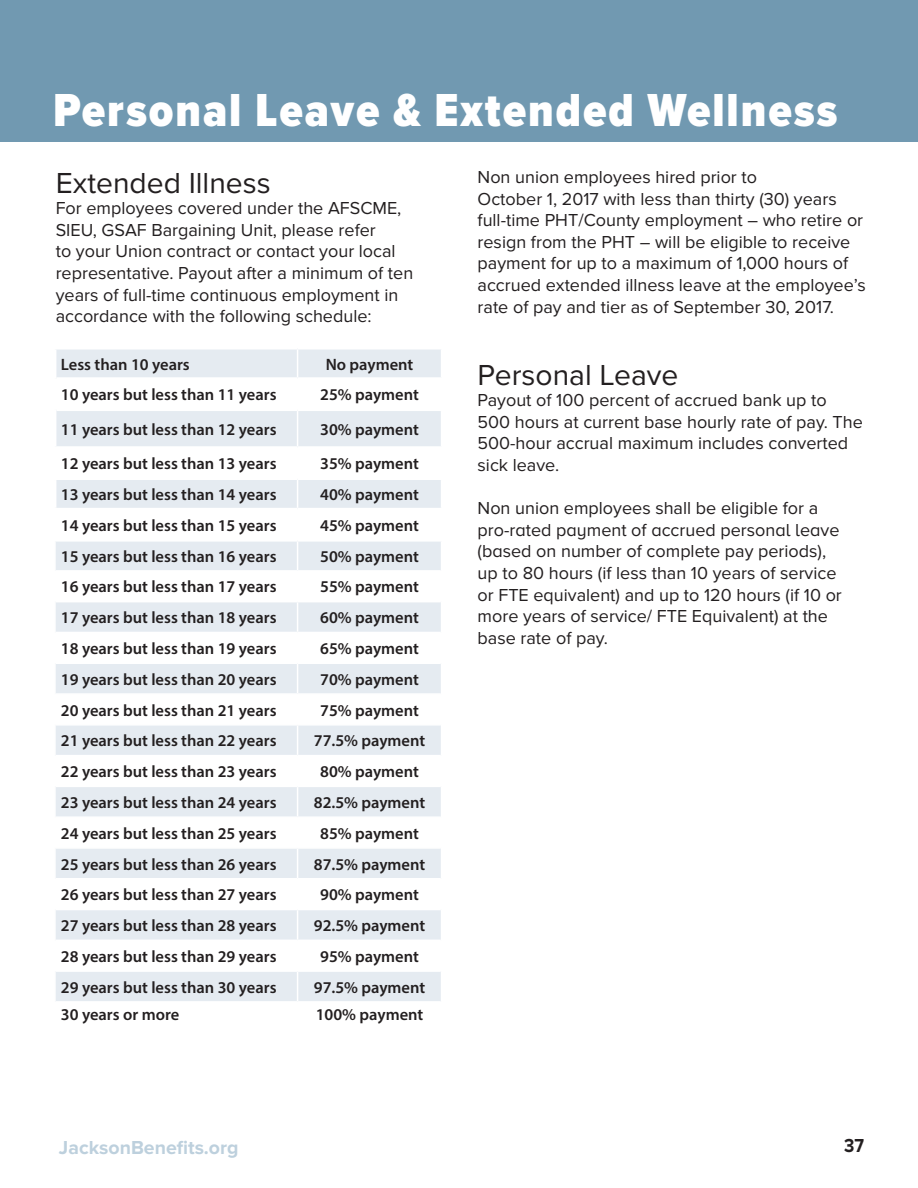
<style>
.page{position:relative;width:918px;height:1188px;background:#fff}
.page>*{position:absolute;margin:0;border:0;box-sizing:border-box;transform-origin:0 0}
._0_-_Page_Header_19{font:900 48px "Proxima Nova Cond";letter-spacing:.04em;color:#fff}
.Phone_Dir_TEXT_11{font:30px "Proxima Nova";color:#231f20}
.t1{font:700 19.5px "Proxima Nova";color:#bdd0dd}
.t2{font:700 19.5px "Proxima Nova";color:#231f20;scale:.9 1}
.Phone_Dir_TEXT_11-2{font:18px/21.6px "Proxima Nova";color:#231f20}
._11Page_Headers{font:600 16.5px "Myriad Pro";color:#231f20}
.Phone_Dir_TEXT_11-3{font:600 16.5px "Myriad Pro";color:#231f20}
</style>
<div class="page">
<div style="left:0;top:0;width:918px;height:142px;background:#7199b1"></div>
<svg style="left:56px;top:602px;width:385px;height:399px;fill:#e5ebf1"></svg>
<hr style="left:297px;top:602px;width:1px;height:30px;background:#fff">
<hr style="left:297px;top:633px;width:1px;height:30px;background:#fff">
<svg style="left:297px;top:664px;width:1px;height:91px"></svg>
<hr style="left:297px;top:756px;width:1px;height:30px;background:#fff">
<svg style="left:297px;top:787px;width:1px;height:91px"></svg>
<hr style="left:297px;top:879px;width:1px;height:30px;background:#fff">
<hr style="left:297px;top:910px;width:1px;height:30px;background:#fff">
<svg style="left:297px;top:941px;width:1px;height:60px"></svg>
<hr style="left:56px;top:632px;width:242px;height:1px;background:#fff">
<hr style="left:298px;top:632px;width:143px;height:1px;background:#fff">
<hr style="left:56px;top:663px;width:242px;height:1px;background:#fff">
<hr style="left:298px;top:663px;width:143px;height:1px;background:#fff">
<hr style="left:56px;top:693px;width:242px;height:2px;background:#fff">
<hr style="left:298px;top:693px;width:143px;height:2px;background:#fff">
<hr style="left:56px;top:724px;width:242px;height:2px;background:#fff">
<hr style="left:298px;top:724px;width:143px;height:2px;background:#fff">
<hr style="left:56px;top:755px;width:242px;height:1px;background:#fff">
<hr style="left:298px;top:755px;width:143px;height:1px;background:#fff">
<hr style="left:56px;top:786px;width:242px;height:1px;background:#fff">
<hr style="left:298px;top:786px;width:143px;height:1px;background:#fff">
<hr style="left:56px;top:816px;width:242px;height:2px;background:#fff">
<hr style="left:298px;top:816px;width:143px;height:2px;background:#fff">
<hr style="left:56px;top:847px;width:242px;height:2px;background:#fff">
<hr style="left:298px;top:847px;width:143px;height:2px;background:#fff">
<hr style="left:56px;top:878px;width:242px;height:1px;background:#fff">
<hr style="left:298px;top:878px;width:143px;height:1px;background:#fff">
<hr style="left:56px;top:909px;width:242px;height:1px;background:#fff">
<hr style="left:298px;top:909px;width:143px;height:1px;background:#fff">
<hr style="left:56px;top:940px;width:242px;height:1px;background:#fff">
<hr style="left:298px;top:940px;width:143px;height:1px;background:#fff">
<hr style="left:56px;top:970px;width:242px;height:2px;background:#fff">
<hr style="left:298px;top:970px;width:143px;height:2px;background:#fff">
<svg style="left:56px;top:349px;width:385px;height:221px"></svg>
<hr style="left:53px;top:508px;width:245px;height:3px;background:#fff">
<hr style="left:298px;top:508px;width:145px;height:3px;background:#fff">
<hr style="left:440px;top:511px;width:3px;height:28px;background:#fff">
<hr style="left:53px;top:539px;width:245px;height:3px;background:#fff">
<hr style="left:298px;top:539px;width:145px;height:3px;background:#fff">
<p class="_0_-_Page_Header_19" style="left:53px;top:75px;width:786px">Personal Leave &amp; Extended Wellness</p>
<p class="Phone_Dir_TEXT_11" style="left:56px;top:165px;width:217px">Extended Illness</p>
<p class="Phone_Dir_TEXT_11-2" style="left:56px;top:198px;width:359px">For employees covered under the AFSCME, SIEU, GSAF Bargaining Unit, please refer<br>to your Union contract or contact your local representative. Payout after a minimum of ten years of full-time continuous employment in accordance with the following schedule:</p>
<p class="Phone_Dir_TEXT_11-3" style="left:61px;top:354px;width:130px">Less than 10 years</p>
<p class="_11Page_Headers" style="left:326px;top:354px;width:89px">No payment</p>
<p class="_11Page_Headers" style="left:61px;top:384px;width:217px">10 years but less than 11 years</p>
<p class="_11Page_Headers" style="left:320px;top:384px;width:100px">25% payment</p>
<p class="_11Page_Headers" style="left:61px;top:419px;width:217px">11 years but less than 12 years</p>
<p class="_11Page_Headers" style="left:320px;top:419px;width:100px">30% payment</p>
<p class="_11Page_Headers" style="left:61px;top:453px;width:217px">12 years but less than 13 years</p>
<p class="_11Page_Headers" style="left:320px;top:453px;width:100px">35% payment</p>
<p class="_11Page_Headers" style="left:61px;top:484px;width:217px">13 years but less than 14 years</p>
<p class="_11Page_Headers" style="left:320px;top:484px;width:100px">40% payment</p>
<p class="_11Page_Headers" style="left:61px;top:515px;width:217px">14 years but less than 15 years</p>
<p class="_11Page_Headers" style="left:320px;top:515px;width:100px">45% payment</p>
<p class="_11Page_Headers" style="left:61px;top:546px;width:217px">15 years but less than 16 years</p>
<p class="_11Page_Headers" style="left:320px;top:546px;width:100px">50% payment</p>
<p class="_11Page_Headers" style="left:61px;top:576px;width:217px">16 years but less than 17 years</p>
<p class="_11Page_Headers" style="left:320px;top:576px;width:100px">55% payment</p>
<p class="_11Page_Headers" style="left:61px;top:607px;width:217px">17 years but less than 18 years</p>
<p class="_11Page_Headers" style="left:320px;top:607px;width:100px">60% payment</p>
<p class="_11Page_Headers" style="left:61px;top:638px;width:217px">18 years but less than 19 years</p>
<p class="_11Page_Headers" style="left:320px;top:638px;width:100px">65% payment</p>
<p class="_11Page_Headers" style="left:61px;top:669px;width:217px">19 years but less than 20 years</p>
<p class="_11Page_Headers" style="left:320px;top:669px;width:100px">70% payment</p>
<p class="_11Page_Headers" style="left:61px;top:700px;width:217px">20 years but less than 21 years</p>
<p class="_11Page_Headers" style="left:320px;top:700px;width:100px">75% payment</p>
<p class="_11Page_Headers" style="left:61px;top:730px;width:217px">21 years but less than 22 years</p>
<p class="_11Page_Headers" style="left:314px;top:730px;width:113px">77.5% payment</p>
<p class="_11Page_Headers" style="left:61px;top:761px;width:217px">22 years but less than 23 years</p>
<p class="_11Page_Headers" style="left:320px;top:761px;width:100px">80% payment</p>
<p class="_11Page_Headers" style="left:61px;top:792px;width:217px">23 years but less than 24 years</p>
<p class="_11Page_Headers" style="left:314px;top:792px;width:113px">82.5% payment</p>
<p class="_11Page_Headers" style="left:61px;top:823px;width:217px">24 years but less than 25 years</p>
<p class="_11Page_Headers" style="left:320px;top:823px;width:100px">85% payment</p>
<p class="_11Page_Headers" style="left:61px;top:854px;width:217px">25 years but less than 26 years</p>
<p class="_11Page_Headers" style="left:314px;top:854px;width:113px">87.5% payment</p>
<p class="_11Page_Headers" style="left:61px;top:884px;width:217px">26 years but less than 27 years</p>
<p class="_11Page_Headers" style="left:320px;top:884px;width:100px">90% payment</p>
<p class="_11Page_Headers" style="left:61px;top:915px;width:217px">27 years but less than 28 years</p>
<p class="_11Page_Headers" style="left:314px;top:915px;width:113px">92.5% payment</p>
<p class="_11Page_Headers" style="left:61px;top:946px;width:217px">28 years but less than 29 years</p>
<p class="_11Page_Headers" style="left:320px;top:946px;width:100px">95% payment</p>
<p class="_11Page_Headers" style="left:61px;top:977px;width:217px">29 years but less than 30 years</p>
<p class="_11Page_Headers" style="left:314px;top:977px;width:113px">97.5% payment</p>
<p class="_11Page_Headers" style="left:61px;top:1004px;width:120px">30 years or more</p>
<p class="_11Page_Headers" style="left:316px;top:1004px;width:109px">100% payment</p>
<p class="Phone_Dir_TEXT_11-2" style="left:478px;top:167px;width:390px">Non union employees hired prior to<br>October 1, 2017 with less than thirty (30) years full-time PHT/County employment – who retire or resign from the PHT – will be eligible to receive payment for up to a maximum of 1,000 hours of accrued extended illness leave at the employee’s rate of pay and tier as of September 30, 2017.</p>
<p class="Phone_Dir_TEXT_11" style="left:478px;top:357px;width:202px">Personal Leave</p>
<p class="Phone_Dir_TEXT_11-2" style="left:478px;top:390px;width:387px">Payout of 100 percent of accrued bank up to 500 hours at current base hourly rate of pay. The 500-hour accrual maximum includes converted sick leave.</p>
<p class="Phone_Dir_TEXT_11-2" style="left:478px;top:498px;width:366px">Non union employees shall be eligible for a pro-rated payment of accrued personal leave (based on number of complete pay periods), up to 80 hours (if less than 10 years of service or FTE equivalent) and up to 120 hours (if 10 or more years of service/ FTE Equivalent) at the base rate of pay.</p>
<p class="t1" style="left:59px;top:1136px;width:181px">JacksonBenefits.org</p>
<p class="t2" style="left:844px;top:1134px;width:24px">37</p>
</div>
